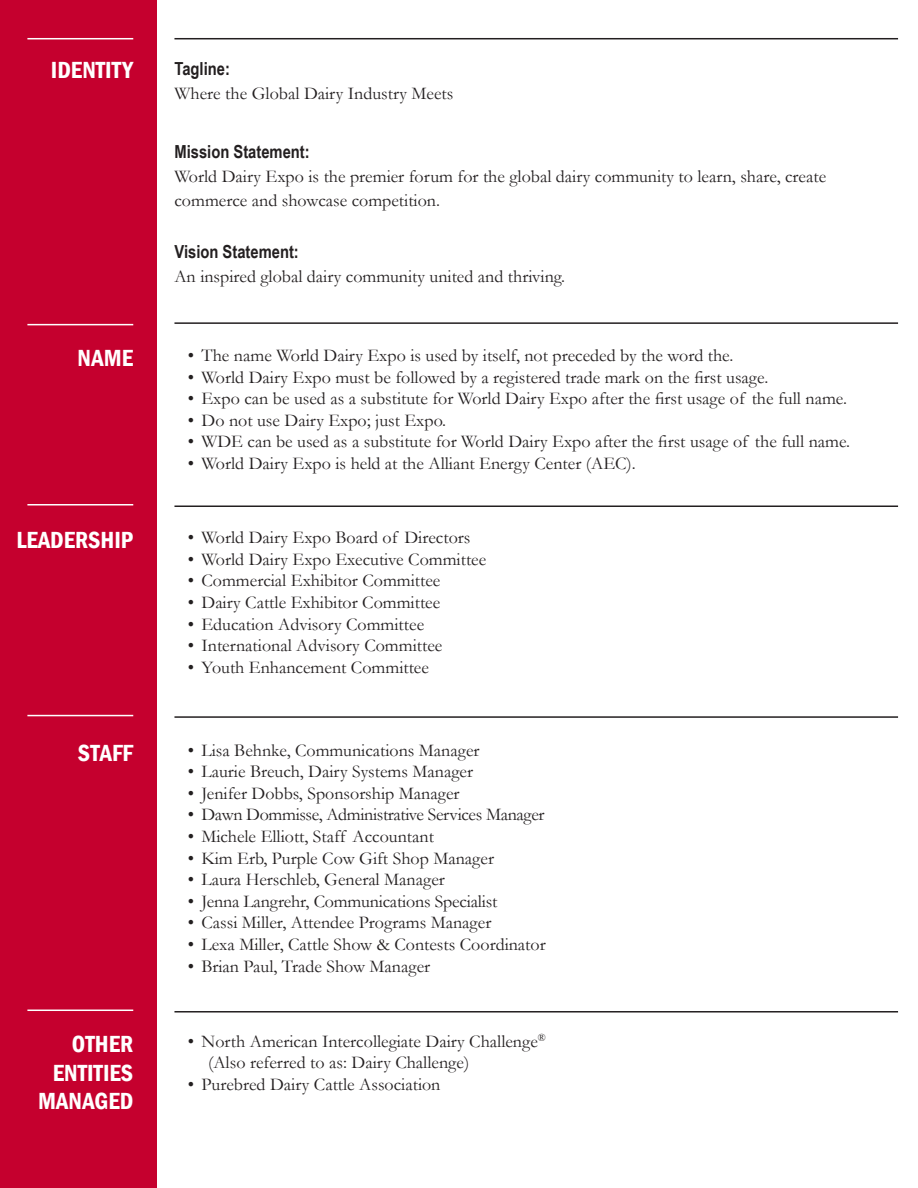
<style>
.page{position:relative;width:918px;height:1188px;background:#fff}
.page>*{position:absolute;margin:0;border:0;box-sizing:border-box;transform-origin:0 0}
.Paragraph_Style_1{font:600 condensed 24px/28.8px "Franklin Gothic";color:#fff;text-align:right}
.Paragraph_Style_1-2{font:18px/24px "Garamond";color:#231f20}
.Paragraph_Style_1-3{font:18px "Garamond";letter-spacing:-.02em;color:#231f20}
.Paragraph_Style_1-4{font:700 18px "Arial Narrow";color:#231f20}
</style>
<div class="page">
<div style="left:0;top:0;width:157px;height:1188px;background:#c5002e"></div>
<hr style="left:174px;top:38px;width:724px;height:1px;background:#231f20">
<hr style="left:27px;top:38px;width:106px;height:1px;background:#fff">
<hr style="left:27px;top:504px;width:106px;height:2px;background:#fff">
<hr style="left:174px;top:506px;width:724px;height:1px;background:#231f20">
<hr style="left:27px;top:715px;width:106px;height:1px;background:#fff">
<hr style="left:174px;top:716px;width:724px;height:2px;background:#231f20">
<hr style="left:27px;top:1010px;width:106px;height:1px;background:#fff">
<hr style="left:174px;top:1011px;width:724px;height:2px;background:#231f20">
<hr style="left:27px;top:324px;width:106px;height:1px;background:#fff">
<hr style="left:174px;top:322px;width:724px;height:2px;background:#231f20">
<p class="Paragraph_Style_1" style="left:51px;top:56px;width:84px">IDENTITY</p>
<p class="Paragraph_Style_1-4" style="left:174px;top:55px;width:57px">Tagline:</p>
<p class="Paragraph_Style_1-2" style="left:174px;top:81px;width:280px">Where the Global Dairy Industry Meets</p>
<p class="Paragraph_Style_1-4" style="left:174px;top:138px;width:137px">Mission Statement:</p>
<p class="Paragraph_Style_1-2" style="left:174px;top:164px;width:653px">World Dairy Expo is the premier forum for the global dairy community to learn, share, create commerce and showcase competition.</p>
<p class="Paragraph_Style_1-4" style="left:174px;top:238px;width:126px">Vision Statement:</p>
<p class="Paragraph_Style_1-2" style="left:174px;top:264px;width:392px">An inspired global dairy community united and thriving.</p>
<p class="Paragraph_Style_1" style="left:78px;top:343px;width:57px">NAME</p>
<p class="Paragraph_Style_1-2" style="left:188px;top:343px;width:547px">• The name World Dairy Expo is used by itself, not preceded by the word the.</p>
<p class="Paragraph_Style_1-2" style="left:188px;top:365px;width:582px">• World Dairy Expo must be followed by a registered trade mark on the first usage.</p>
<p class="Paragraph_Style_1-2" style="left:188px;top:386px;width:661px">• Expo can be used as a substitute for World Dairy Expo after the first usage of the full name.</p>
<p class="Paragraph_Style_1-2" style="left:188px;top:408px;width:259px">• Do not use Dairy Expo; just Expo.</p>
<p class="Paragraph_Style_1-2" style="left:188px;top:429px;width:664px">• WDE can be used as a substitute for World Dairy Expo after the first usage of the full name.</p>
<p class="Paragraph_Style_1-2" style="left:188px;top:451px;width:449px">• World Dairy Expo is held at the Alliant Energy Center (AEC).</p>
<p class="Paragraph_Style_1" style="left:16px;top:525px;width:118px">LEADERSHIP</p>
<p class="Paragraph_Style_1-2" style="left:188px;top:525px;width:284px">• World Dairy Expo Board of Directors</p>
<p class="Paragraph_Style_1-2" style="left:188px;top:547px;width:300px">• World Dairy Expo Executive Committee</p>
<p class="Paragraph_Style_1-2" style="left:188px;top:568px;width:254px">• Commercial Exhibitor Committee</p>
<p class="Paragraph_Style_1-2" style="left:188px;top:590px;width:254px">• Dairy Cattle Exhibitor Committee</p>
<p class="Paragraph_Style_1-2" style="left:188px;top:611px;width:238px">• Education Advisory Committee</p>
<p class="Paragraph_Style_1-2" style="left:188px;top:633px;width:256px">• International Advisory Committee</p>
<p class="Paragraph_Style_1-2" style="left:188px;top:655px;width:243px">• Youth Enhancement Committee</p>
<p class="Paragraph_Style_1" style="left:78px;top:738px;width:57px">STAFF</p>
<p class="Paragraph_Style_1-2" style="left:188px;top:738px;width:293px">• Lisa Behnke, Communications Manager</p>
<p class="Paragraph_Style_1-2" style="left:188px;top:759px;width:287px">• Laurie Breuch, Dairy Systems Manager</p>
<p class="Paragraph_Style_1-2" style="left:188px;top:781px;width:273px">• Jenifer Dobbs, Sponsorship Manager</p>
<p class="Paragraph_Style_1-3" style="left:188px;top:803px;width:358px">• Dawn Dommisse, Administrative Services Manager</p>
<p class="Paragraph_Style_1-2" style="left:188px;top:824px;width:248px">• Michele Elliott, Staff Accountant</p>
<p class="Paragraph_Style_1-2" style="left:188px;top:846px;width:308px">• Kim Erb, Purple Cow Gift Shop Manager</p>
<p class="Paragraph_Style_1-2" style="left:188px;top:867px;width:258px">• Laura Herschleb, General Manager</p>
<p class="Paragraph_Style_1-2" style="left:188px;top:889px;width:311px">• Jenna Langrehr, Communications Specialist</p>
<p class="Paragraph_Style_1-2" style="left:188px;top:910px;width:305px">• Cassi Miller, Attendee Programs Manager</p>
<p class="Paragraph_Style_1-2" style="left:188px;top:932px;width:359px">• Lexa Miller, Cattle Show &amp; Contests Coordinator</p>
<p class="Paragraph_Style_1-2" style="left:188px;top:954px;width:244px">• Brian Paul, Trade Show Manager</p>
<p class="Paragraph_Style_1" style="left:38px;top:1029px;width:97px">OTHER<br>ENTITIES<br>MANAGED</p>
<p class="Paragraph_Style_1-2" style="left:208px;top:1030px;width:339px;line-height:21.6px;text-indent:-20px">• North American Intercollegiate Dairy Challenge<sup>® </sup>(Also referred to as: Dairy Challenge)</p>
<p class="Paragraph_Style_1-2" style="left:188px;top:1072px;width:254px">• Purebred Dairy Cattle Association</p>
</div>
